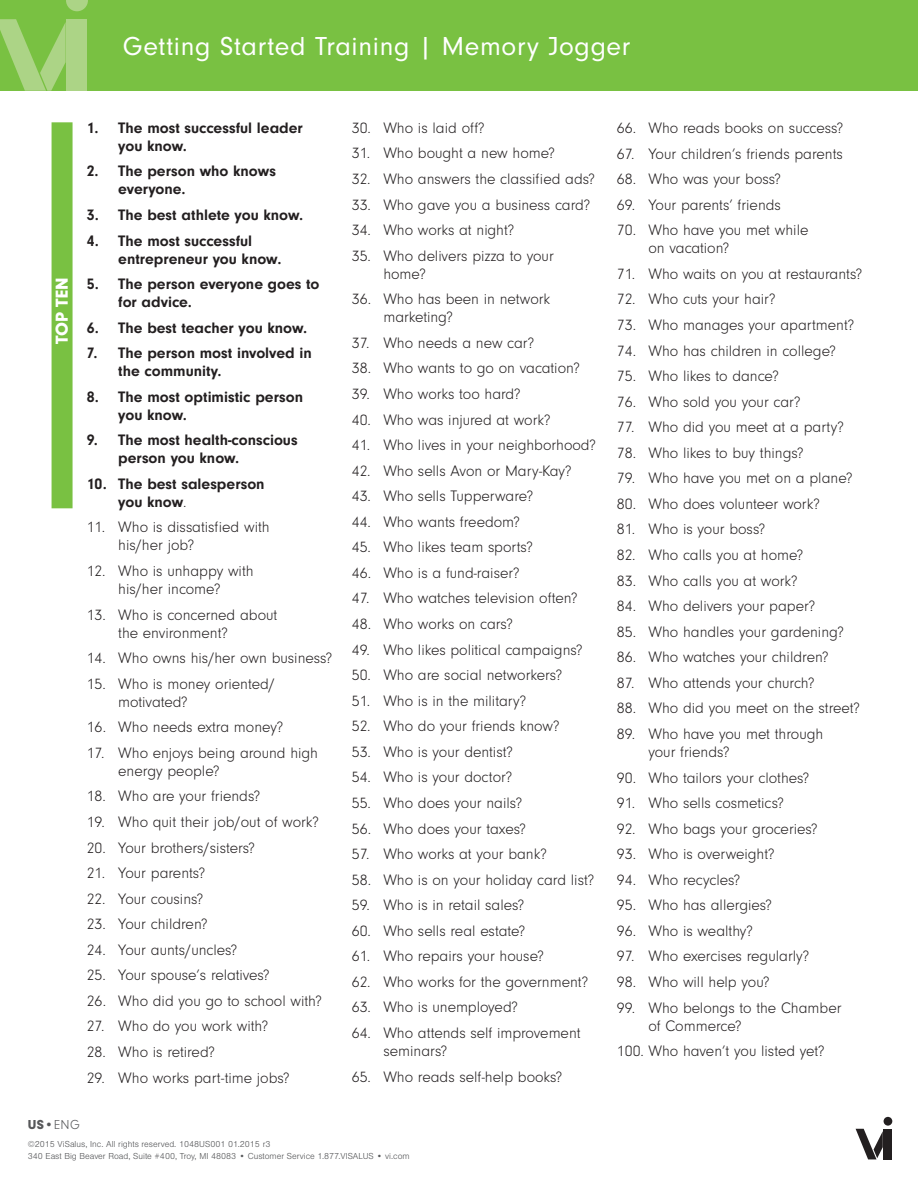
<style>
.page{position:relative;width:918px;height:1188px;background:#fff}
.page>*{position:absolute;margin:0;border:0;box-sizing:border-box;transform-origin:0 0}
.t1{font:27px "Neuzeit Gro";letter-spacing:.025em;color:#fff}
.t2{font:900 18px "Neuzeit Gro";letter-spacing:.005em;color:#fff}
.t3{font:300 15.75px/18px "Neuzeit Gro";color:#231f20}
.t4{font:700 15.75px/18px "Neuzeit Gro";color:#231f20}
.t5{font:300 13.5px "Neuzeit Gro";color:#57585a}
.t6{font:300 9px "Nimbus San";color:#57585a}
.s1{font-weight:300}
.s2{font-weight:900}
</style>
<div class="page">
<div style="left:0;top:0;width:918px;height:91px;background:#79c142"></div>
<div style="left:67px;top:20px;width:20px;height:71px;background:#acd486"></div>
<svg style="left:0;top:19px;width:66px;height:72px"></svg>
<svg style="left:66px;top:0;width:22px;height:11px"></svg>
<div style="left:884px;top:1129px;width:8px;height:30px;background:#231f20"></div>
<svg style="left:856px;top:1129px;width:27px;height:30px"></svg>
<div style="left:884px;top:1117px;width:8px;height:9px;background:#231f20;border-radius:50%"></div>
<div style="left:52px;top:122px;width:21px;height:386px;background:#79c142"></div>
<h1 class="t1" style="left:123px;top:31px;width:509px">Getting Started Training | Memory Jogger</h1>
<p class="t2" style="left:52px;top:344px;width:69px;rotate:-90deg">TOP TEN</p>
<p class="t4" style="left:118px;top:119px;width:186px;text-indent:-32px">1. The most successful leader you know.</p>
<p class="t4" style="left:118px;top:162px;width:159px;text-indent:-32px">2. The person who knows everyone.</p>
<p class="t4" style="left:87px;top:206px;width:218px">3. The best athlete you know.</p>
<p class="t4" style="left:118px;top:231px;width:165px;text-indent:-32px">4. The most successful entrepreneur you know.</p>
<p class="t4" style="left:118px;top:275px;width:203px;text-indent:-32px">5. The person everyone goes to for advice.</p>
<p class="t4" style="left:87px;top:319px;width:222px">6. The best teacher you know.</p>
<p class="t4" style="left:118px;top:344px;width:195px;text-indent:-32px">7. The person most involved in the community.</p>
<p class="t4" style="left:118px;top:388px;width:186px;text-indent:-32px">8. The most optimistic person you know.</p>
<p class="t4" style="left:118px;top:431px;width:181px;text-indent:-32px">9. The most health-conscious person you know.</p>
<p class="t4" style="left:118px;top:475px;width:148px;text-indent:-32px">10. The best salesperson you know<span class="s1">.</span></p>
<p class="t3" style="left:118px;top:519px;width:153px;text-indent:-32px">11. Who is dissatisfied with his/her job?</p>
<p class="t3" style="left:87px;top:562px;width:168px;text-align:center">12. Who is unhappy with his/her income?</p>
<p class="t3" style="left:118px;top:606px;width:161px;text-indent:-32px">13. Who is concerned about the environment?</p>
<p class="t3" style="left:87px;top:649px;width:247px">14. Who owns his/her own business?</p>
<p class="t3" style="left:118px;top:675px;width:158px;text-indent:-32px">15. Who is money oriented/ motivated?</p>
<p class="t3" style="left:87px;top:719px;width:198px">16. Who needs extra money?</p>
<p class="t3" style="left:118px;top:744px;width:201px;text-indent:-32px">17. Who enjoys being around high energy people?</p>
<p class="t3" style="left:87px;top:788px;width:175px">18. Who are your friends?</p>
<p class="t3" style="left:87px;top:813px;width:234px">19. Who quit their job/out of work?</p>
<p class="t3" style="left:87px;top:839px;width:170px">20. Your brothers/sisters?</p>
<p class="t3" style="left:87px;top:864px;width:120px">21. Your parents?</p>
<p class="t3" style="left:87px;top:890px;width:118px">22. Your cousins?</p>
<p class="t3" style="left:87px;top:915px;width:122px">23. Your children?</p>
<p class="t3" style="left:87px;top:941px;width:152px">24. Your aunts/uncles?</p>
<p class="t3" style="left:87px;top:967px;width:185px">25. Your spouse’s relatives?</p>
<p class="t3" style="left:87px;top:992px;width:237px">26. Who did you go to school with?</p>
<p class="t3" style="left:87px;top:1018px;width:183px">27. Who do you work with?</p>
<p class="t3" style="left:87px;top:1043px;width:130px">28. Who is retired?</p>
<p class="t3" style="left:87px;top:1069px;width:205px">29. Who works part-time jobs?</p>
<p class="t3" style="left:352px;top:119px;width:134px">30. Who is laid off?</p>
<p class="t3" style="left:352px;top:145px;width:205px">31. Who bought a new home?</p>
<p class="t3" style="left:352px;top:170px;width:245px">32. Who answers the classified ads?</p>
<p class="t3" style="left:352px;top:196px;width:240px">33. Who gave you a business card?</p>
<p class="t3" style="left:352px;top:221px;width:164px">34. Who works at night?</p>
<p class="t3" style="left:383px;top:247px;width:172px;text-indent:-32px">35. Who delivers pizza to your home?</p>
<p class="t3" style="left:383px;top:291px;width:168px;text-indent:-32px">36. Who has been in network marketing?</p>
<p class="t3" style="left:352px;top:334px;width:184px">37. Who needs a new car?</p>
<p class="t3" style="left:352px;top:360px;width:230px">38. Who wants to go on vacation?</p>
<p class="t3" style="left:352px;top:385px;width:170px">39. Who works too hard?</p>
<p class="t3" style="left:352px;top:411px;width:200px">40. Who was injured at work?</p>
<p class="t3" style="left:352px;top:436px;width:246px">41. Who lives in your neighborhood?</p>
<p class="t3" style="left:352px;top:462px;width:221px">42. Who sells Avon or Mary-Kay?</p>
<p class="t3" style="left:352px;top:487px;width:183px">43. Who sells Tupperware?</p>
<p class="t3" style="left:352px;top:513px;width:170px">44. Who wants freedom?</p>
<p class="t3" style="left:352px;top:539px;width:183px">45. Who likes team sports?</p>
<p class="t3" style="left:352px;top:564px;width:169px">46. Who is a fund-raiser?</p>
<p class="t3" style="left:352px;top:590px;width:227px">47. Who watches television often?</p>
<p class="t3" style="left:352px;top:615px;width:163px">48. Who works on cars?</p>
<p class="t3" style="left:352px;top:641px;width:232px">49. Who likes political campaigns?</p>
<p class="t3" style="left:352px;top:666px;width:212px">50. Who are social networkers?</p>
<p class="t3" style="left:352px;top:692px;width:176px">51. Who is in the military?</p>
<p class="t3" style="left:352px;top:718px;width:209px">52. Who do your friends know?</p>
<p class="t3" style="left:352px;top:743px;width:163px">53. Who is your dentist?</p>
<p class="t3" style="left:352px;top:769px;width:162px">54. Who is your doctor?</p>
<p class="t3" style="left:352px;top:794px;width:172px">55. Who does your nails?</p>
<p class="t3" style="left:352px;top:820px;width:176px">56. Who does your taxes?</p>
<p class="t3" style="left:352px;top:845px;width:197px">57. Who works at your bank?</p>
<p class="t3" style="left:352px;top:871px;width:244px">58. Who is on your holiday card list?</p>
<p class="t3" style="left:352px;top:896px;width:174px">59. Who is in retail sales?</p>
<p class="t3" style="left:352px;top:922px;width:175px">60. Who sells real estate?</p>
<p class="t3" style="left:352px;top:948px;width:194px">61. Who repairs your house?</p>
<p class="t3" style="left:352px;top:973px;width:238px">62. Who works for the government?</p>
<p class="t3" style="left:352px;top:999px;width:168px">63. Who is unemployed?</p>
<p class="t3" style="left:383px;top:1024px;width:199px;text-indent:-32px">64. Who attends self improvement seminars?</p>
<p class="t3" style="left:352px;top:1068px;width:212px">65. Who reads self-help books?</p>
<p class="t3" style="left:617px;top:119px;width:228px">66. Who reads books on success?</p>
<p class="t3" style="left:617px;top:145px;width:228px">67. Your children’s friends parents</p>
<p class="t3" style="left:617px;top:170px;width:166px">68. Who was your boss?</p>
<p class="t3" style="left:617px;top:196px;width:166px">69. Your parents’ friends</p>
<p class="t3" style="left:648px;top:221px;width:162px;text-indent:-32px">70. Who have you met while on vacation?</p>
<p class="t3" style="left:617px;top:265px;width:247px">71. Who waits on you at restaurants?</p>
<p class="t3" style="left:617px;top:291px;width:160px">72. Who cuts your hair?</p>
<p class="t3" style="left:617px;top:316px;width:239px">73. Who manages your apartment?</p>
<p class="t3" style="left:617px;top:342px;width:221px">74. Who has children in college?</p>
<p class="t3" style="left:617px;top:367px;width:163px">75. Who likes to dance?</p>
<p class="t3" style="left:617px;top:393px;width:185px">76. Who sold you your car?</p>
<p class="t3" style="left:617px;top:418px;width:229px">77. Who did you meet at a party?</p>
<p class="t3" style="left:617px;top:444px;width:188px">78. Who likes to buy things?</p>
<p class="t3" style="left:617px;top:470px;width:237px">79. Who have you met on a plane?</p>
<p class="t3" style="left:617px;top:495px;width:204px">80. Who does volunteer work?</p>
<p class="t3" style="left:617px;top:521px;width:150px">81. Who is your boss?</p>
<p class="t3" style="left:617px;top:546px;width:188px">82. Who calls you at home?</p>
<p class="t3" style="left:617px;top:572px;width:182px">83. Who calls you at work?</p>
<p class="t3" style="left:617px;top:597px;width:200px">84. Who delivers your paper?</p>
<p class="t3" style="left:617px;top:623px;width:228px">85. Who handles your gardening?</p>
<p class="t3" style="left:617px;top:648px;width:213px">86. Who watches your children?</p>
<p class="t3" style="left:617px;top:674px;width:199px">87. Who attends your church?</p>
<p class="t3" style="left:617px;top:700px;width:245px">88. Who did you meet on the street?</p>
<p class="t3" style="left:648px;top:725px;width:176px;text-indent:-32px">89. Who have you met through your friends?</p>
<p class="t3" style="left:617px;top:769px;width:194px">90. Who tailors your clothes?</p>
<p class="t3" style="left:617px;top:794px;width:169px">91. Who sells cosmetics?</p>
<p class="t3" style="left:617px;top:820px;width:202px">92. Who bags your groceries?</p>
<p class="t3" style="left:617px;top:845px;width:159px">93. Who is overweight?</p>
<p class="t3" style="left:617px;top:871px;width:125px">94. Who recycles?</p>
<p class="t3" style="left:617px;top:897px;width:157px">95. Who has allergies?</p>
<p class="t3" style="left:617px;top:922px;width:138px">96. Who is wealthy?</p>
<p class="t3" style="left:617px;top:948px;width:194px">97. Who exercises regularly?</p>
<p class="t3" style="left:617px;top:973px;width:154px">98. Who will help you?</p>
<p class="t3" style="left:648px;top:999px;width:195px;text-indent:-32px">99. Who belongs to the Chamber of Commerce?</p>
<p class="t3" style="left:617px;top:1042px;width:209px">100. Who haven’t you listed yet?</p>
<p class="t5" style="left:28px;top:1117px;width:54px"><span class="s2">US</span>•ENG</p>
<p class="t6" style="left:28px;top:1152px;width:383px">340 East Big Beaver Road, Suite #400, Troy, MI 48083 • Customer Service 1.877.VISALUS • vi.com</p>
<p class="t6" style="left:28px;top:1140px;width:244px">©2015 ViSalus, Inc. All rights reserved. 1048US001 01.2015 r3</p>
</div>
